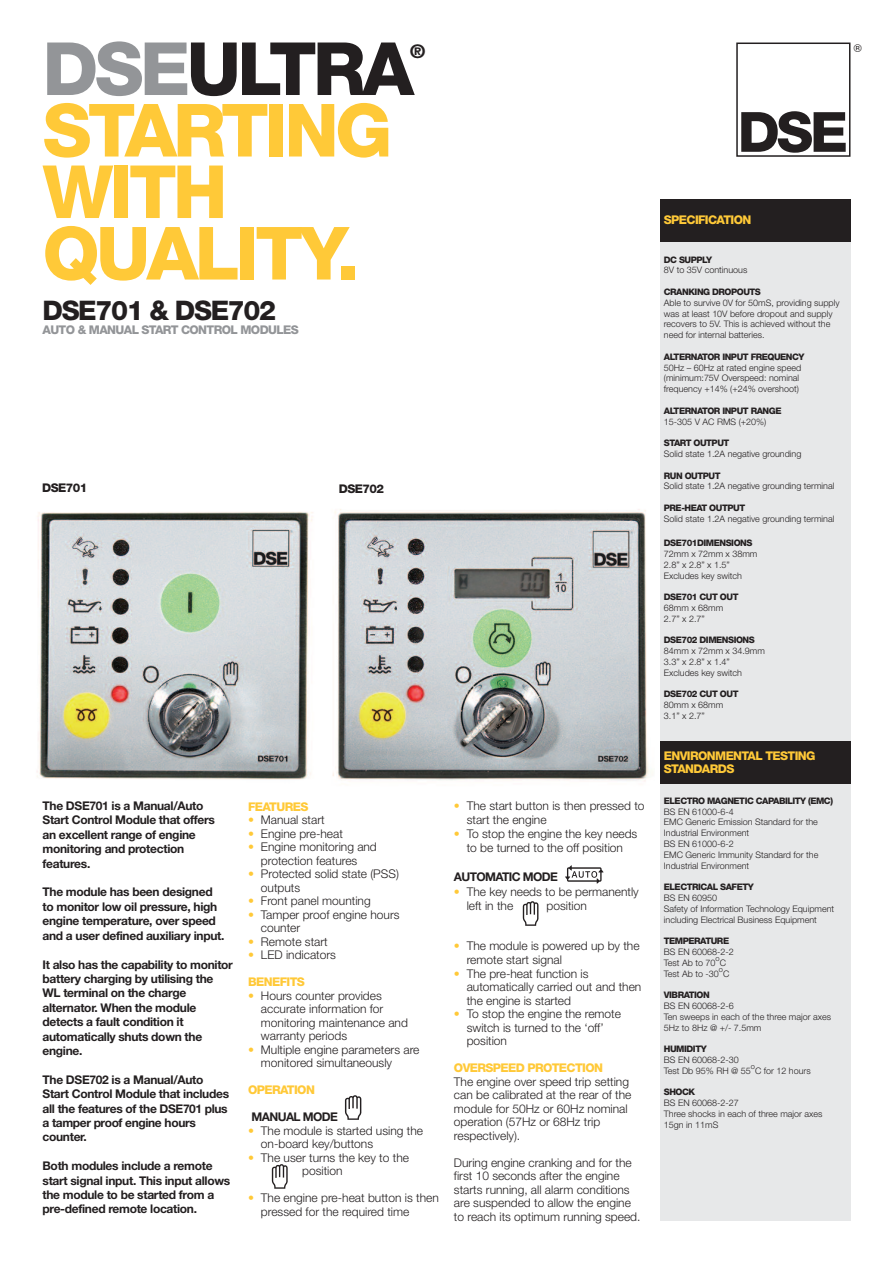
<style>
.page{position:relative;width:893px;height:1263px;background:#fff}
.page>*{position:absolute;margin:0;border:0;box-sizing:border-box;transform-origin:0 0}
.t1{font:800 73.5px/61.5px "Helvetica Neue";letter-spacing:-.05em;color:#ffc938}
.t2{font:800 73.5px "Helvetica Neue";letter-spacing:-.05em;color:#231f20}
.t3{font:800 27px "Helvetica Neue";letter-spacing:-.05em;color:#231f20}
.t4{font:800 18.9px "Helvetica Neue";color:#231f20}
.t5{font:300 12px/13.5px "Helvetica Neue";color:#231f20}
.t6{font:700 12px/14.4px "Helvetica Neue";letter-spacing:-.025em;color:#231f20}
.t7{font:800 12px/13.5px "Helvetica Neue";letter-spacing:-.05em;color:#ffc938}
.t8{font:800 12px "Helvetica Neue";letter-spacing:-.05em;color:#939598}
.t9{font:700 12px "Helvetica Neue";letter-spacing:-.05em;color:#231f20}
.t10{font:800 12px "Helvetica Neue";letter-spacing:-.05em;color:#231f20}
.t11{font:10.8px "Helvetica";color:#231f20}
.t12{font:300 9px/10.8px "Helvetica Neue";color:#231f20}
.t13{font:800 9px "Helvetica Neue";letter-spacing:-.05em;color:#231f20}
.t14{font:300 7.5px "Helvetica Neue";color:#231f20}
.s1{color:#939598}
.s2{color:#ffc938}
</style>
<div class="page">
<div style="left:660px;top:236px;width:190px;height:984px;background:#e7e8e9"></div>
<div style="left:736px;top:43px;width:114px;height:114px;border:2px solid #231f20"></div>
<svg style="left:741px;top:111px;width:105px;height:42px"></svg>
<div style="left:660px;top:199px;width:190px;height:43px;background:#231f20"></div>
<div style="left:660px;top:741px;width:190px;height:42px;background:#231f20"></div>
<img style="left:271px;top:1164px;width:17px;height:25px">
<img style="left:522px;top:901px;width:17px;height:25px">
<img style="left:565px;top:866px;width:39px;height:18px">
<img style="left:344px;top:1095px;width:18px;height:25px">
<img style="left:37px;top:512px;width:276px;height:268px">
<img style="left:332px;top:509px;width:321px;height:273px">
<h1 class="t2" style="left:43px;top:43px;width:373px"><span class="s1">DSE</span>ULTRA</h1>
<h3 class="t4" style="left:410px;top:44px;width:17px">®</h3>
<h1 class="t1" style="left:43px;top:106px;width:351px">STARTING<br>WITH<br>QUALITY.</h1>
<h2 class="t3" style="left:43px;top:301px;width:235px">DSE701 &amp; DSE702</h2>
<p class="t8" style="left:43px;top:325px;width:258px">AUTO &amp; MANUAL START CONTROL MODULES</p>
<p class="t10" style="left:42px;top:484px;width:47px">DSE701</p>
<p class="t10" style="left:339px;top:484px;width:46px">DSE702</p>
<p class="t6" style="left:43px;top:800px;width:174px">The DSE701 is a Manual/Auto<br>Start Control Module that offers an excellent range of engine monitoring and protection features.</p>
<p class="t6" style="left:43px;top:886px;width:184px">The module has been designed to monitor low oil pressure, high engine temperature, over speed and a user defined auxiliary input.</p>
<p class="t6" style="left:43px;top:958px;width:192px">It also has the capability to monitor battery charging by utilising the<br>WL terminal on the charge alternator. When the module detects a fault condition it automatically shuts down the engine.</p>
<p class="t6" style="left:43px;top:1073px;width:188px">The DSE702 is a Manual/Auto<br>Start Control Module that includes all the features of the DSE701 plus a tamper proof engine hours counter.</p>
<p class="t6" style="left:43px;top:1160px;width:189px">Both modules include a remote start signal input. This input allows the module to be started from a pre-defined remote location.</p>
<p class="t7" style="left:248px;top:801px;width:62px">FEATURES</p>
<p class="t5" style="left:248px;top:814px;width:78px"><span class="s2">•</span> Manual start</p>
<p class="t5" style="left:248px;top:828px;width:96px"><span class="s2">•</span> Engine pre-heat</p>
<p class="t5" style="left:248px;top:841px;width:130px;text-align:center"><span class="s2">•</span> Engine monitoring and protection features</p>
<p class="t5" style="left:261px;top:868px;width:139px;text-indent:-13px"><span class="s2">•</span> Protected solid state (PSS) outputs</p>
<p class="t5" style="left:248px;top:895px;width:124px"><span class="s2">•</span> Front panel mounting</p>
<p class="t5" style="left:261px;top:909px;width:140px;text-indent:-13px"><span class="s2">•</span> Tamper proof engine hours counter</p>
<p class="t5" style="left:248px;top:936px;width:81px"><span class="s2">•</span> Remote start</p>
<p class="t5" style="left:248px;top:949px;width:89px"><span class="s2">•</span> LED indicators</p>
<p class="t7" style="left:248px;top:976px;width:58px">BENEFITS</p>
<p class="t5" style="left:261px;top:990px;width:148px;text-indent:-13px"><span class="s2">•</span> Hours counter provides accurate information for monitoring maintenance and warranty periods</p>
<p class="t5" style="left:261px;top:1044px;width:160px;text-indent:-13px"><span class="s2">•</span> Multiple engine parameters are monitored simultaneously</p>
<p class="t7" style="left:248px;top:1084px;width:68px">OPERATION</p>
<p class="t9" style="left:252px;top:1113px;width:88px">MANUAL MODE</p>
<p class="t5" style="left:261px;top:1125px;width:164px;text-indent:-13px"><span class="s2">•</span> The module is started using the on-board key/buttons</p>
<p class="t5" style="left:302px;top:1152px;width:108px;text-indent:-54px"><span class="s2">•</span> The user turns the key to the position</p>
<p class="t5" style="left:261px;top:1192px;width:179px;text-indent:-13px"><span class="s2">•</span> The engine pre-heat button is then pressed for the required time</p>
<p class="t5" style="left:467px;top:800px;width:179px;text-indent:-13px"><span class="s2">•</span> The start button is then pressed to start the engine</p>
<p class="t5" style="left:454px;top:828px;width:185px;line-height:14.4px;text-align:center"><span class="s2">•</span> To stop the engine the key needs to be turned to the off position</p>
<p class="t9" style="left:454px;top:873px;width:106px">AUTOMATIC MODE</p>
<p class="t5" style="left:467px;top:885px;width:174px;line-height:14.4px;text-indent:-13px"><span class="s2">•</span> The key needs to be permanently left in the</p>
<p class="t5" style="left:546px;top:900px;width:42px">position</p>
<p class="t5" style="left:467px;top:940px;width:174px;text-indent:-13px"><span class="s2">•</span> The module is powered up by the remote start signal</p>
<p class="t5" style="left:467px;top:967px;width:176px;text-indent:-13px"><span class="s2">•</span> The pre-heat function is automatically carried out and then the engine is started</p>
<p class="t5" style="left:467px;top:1008px;width:156px;text-indent:-13px"><span class="s2">•</span> To stop the engine the remote switch is turned to the ‘off’ position</p>
<p class="t7" style="left:454px;top:1062px;width:151px">OVERSPEED PROTECTION</p>
<p class="t5" style="left:454px;top:1075px;width:179px">The engine over speed trip setting can be calibrated at the rear of the module for 50Hz or 60Hz nominal operation (57Hz or 68Hz trip respectively).</p>
<p class="t5" style="left:454px;top:1156px;width:188px">During engine cranking and for the first 10 seconds after the engine starts running, all alarm conditions are suspended to allow the engine to reach its optimum running speed.</p>
<p class="t11" style="left:854px;top:42px;width:9px">®</p>
<p class="t7" style="left:664px;top:214px;width:89px">SPECIFICATION</p>
<p class="t13" style="left:664px;top:256px;width:50px">DC SUPPLY</p>
<p class="t12" style="left:664px;top:266px;width:85px">8V to 35V continuous</p>
<p class="t13" style="left:664px;top:289px;width:99px">CRANKING DROPOUTS</p>
<p class="t12" style="left:664px;top:298px;width:177px">Able to survive 0V for 50mS, providing supply was at least 10V before dropout and supply recovers to 5V. This is achieved without the need for internal batteries.</p>
<p class="t13" style="left:664px;top:353px;width:142px">ALTERNATOR INPUT FREQUENCY</p>
<p class="t12" style="left:664px;top:363px;width:139px">50Hz – 60Hz at rated engine speed (minimum:75V Overspeed: nominal frequency +14% (+24% overshoot)</p>
<p class="t13" style="left:664px;top:407px;width:119px">ALTERNATOR INPUT RANGE</p>
<p class="t12" style="left:664px;top:417px;width:104px">15-305 V AC RMS (+20%)</p>
<p class="t13" style="left:664px;top:440px;width:67px">START OUTPUT</p>
<p class="t12" style="left:664px;top:449px;width:139px">Solid state 1.2A negative grounding</p>
<p class="t13" style="left:664px;top:472px;width:58px">RUN OUTPUT</p>
<p class="t12" style="left:664px;top:482px;width:172px">Solid state 1.2A negative grounding terminal</p>
<p class="t13" style="left:664px;top:505px;width:83px">PRE-HEAT OUTPUT</p>
<p class="t12" style="left:664px;top:514px;width:172px">Solid state 1.2A negative grounding terminal</p>
<p class="t13" style="left:664px;top:540px;width:90px">DSE701DIMENSIONS</p>
<p class="t12" style="left:664px;top:549px;width:95px">72mm x 72mm x 38mm<br>2.8” x 2.8” x 1.5”<br>Excludes key switch</p>
<p class="t13" style="left:664px;top:594px;width:76px">DSE701 CUT OUT</p>
<p class="t12" style="left:664px;top:603px;width:61px">68mm x 68mm<br>2.7” x 2.7”</p>
<p class="t13" style="left:664px;top:637px;width:92px">DSE702 DIMENSIONS</p>
<p class="t12" style="left:664px;top:646px;width:103px">84mm x 72mm x 34.9mm<br>3.3” x 2.8” x 1.4”<br>Excludes key switch</p>
<p class="t13" style="left:664px;top:691px;width:76px">DSE702 CUT OUT</p>
<p class="t12" style="left:664px;top:700px;width:61px">80mm x 68mm<br>3.1” x 2.7”</p>
<p class="t7" style="left:664px;top:750px;width:153px">ENVIRONMENTAL TESTING<br>STANDARDS</p>
<p class="t13" style="left:664px;top:797px;width:171px">ELECTRO MAGNETIC CAPABILITY (EMC)</p>
<p class="t12" style="left:664px;top:807px;width:156px">BS EN 61000-6-4<br>EMC Generic Emission Standard for the<br>Industrial Environment<br>BS EN 61000-6-2<br>EMC Generic Immunity Standard for the<br>Industrial Environment</p>
<p class="t13" style="left:664px;top:884px;width:91px">ELECTRICAL SAFETY</p>
<p class="t12" style="left:664px;top:893px;width:172px">BS EN 60950<br>Safety of Information Technology Equipment including Electrical Business Equipment</p>
<p class="t13" style="left:664px;top:938px;width:67px">TEMPERATURE</p>
<p class="t12" style="left:664px;top:947px;width:71px">BS EN 60068-2-2<br>Test Ab to 70</p>
<p class="t14" style="left:715px;top:956px;width:6px">o</p>
<p class="t12" style="left:720px;top:958px;width:8px">C</p>
<p class="t12" style="left:664px;top:969px;width:56px">Test Ab to -30</p>
<p class="t14" style="left:719px;top:967px;width:6px">o</p>
<p class="t12" style="left:723px;top:969px;width:8px">C</p>
<p class="t13" style="left:664px;top:992px;width:47px">VIBRATION</p>
<p class="t12" style="left:664px;top:1001px;width:169px">BS EN 60068-2-6<br>Ten sweeps in each of the three major axes<br>5Hz to 8Hz @ +/- 7.5mm</p>
<p class="t13" style="left:664px;top:1046px;width:44px">HUMIDITY</p>
<p class="t12" style="left:664px;top:1055px;width:88px">BS EN 60068-2-30<br>Test Db 95% RH @ 55</p>
<p class="t14" style="left:751px;top:1064px;width:6px">o</p>
<p class="t12" style="left:755px;top:1066px;width:57px">C for 12 hours</p>
<p class="t13" style="left:664px;top:1089px;width:33px">SHOCK</p>
<p class="t12" style="left:664px;top:1098px;width:160px">BS EN 60068-2-27<br>Three shocks in each of three major axes<br>15gn in 11mS</p>
</div>
